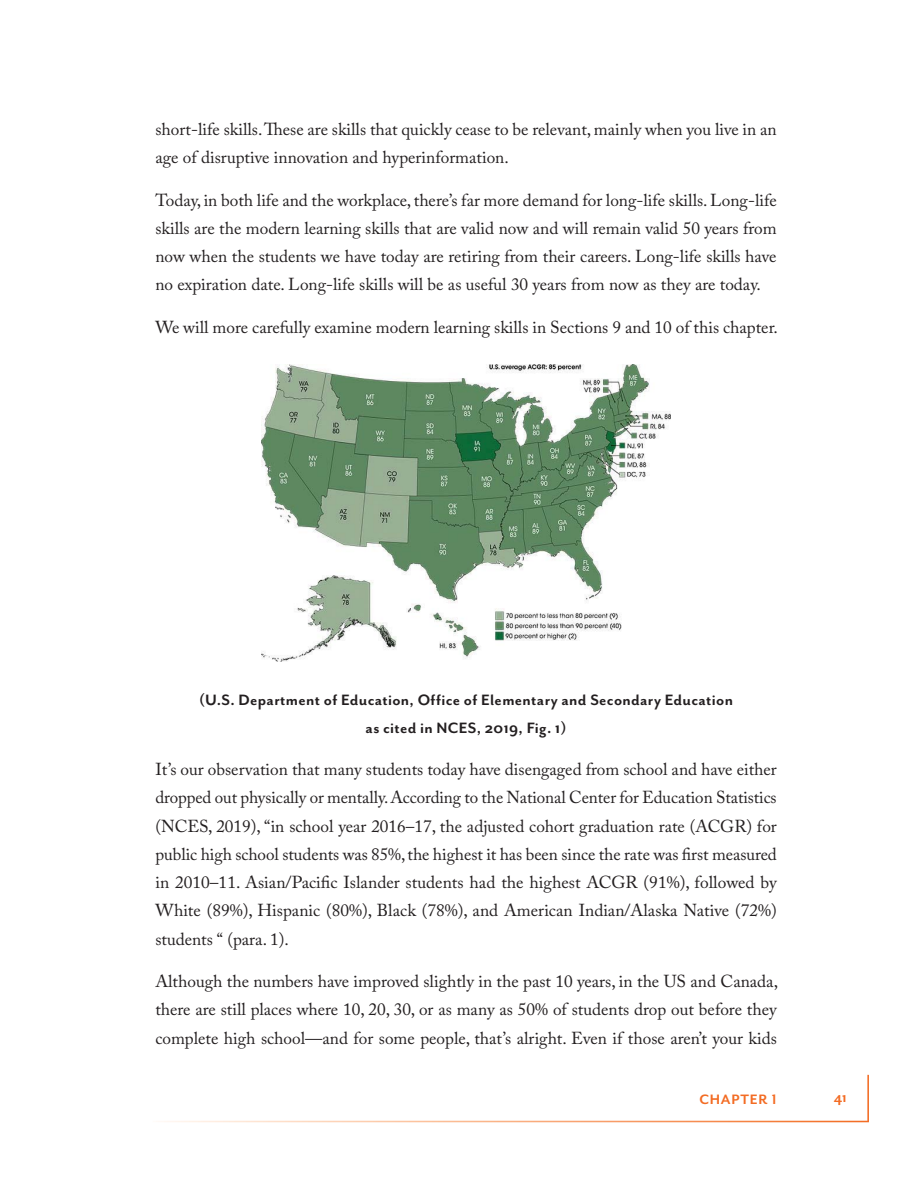
<style>
.page{position:relative;width:918px;height:1188px;background:#fff}
.page>*{position:absolute;margin:0;border:0;box-sizing:border-box;transform-origin:0 0}
.t1{font:17.25px/28.2px "Adobe Caslon Pro";color:#231f20;text-align:justify}
.t2{font:700 17.25px/28.2px "Mr Eaves San OT";letter-spacing:.02em;color:#231f20;text-align:center}
.t3{font:700 15.75px "Mr Eaves San OT";letter-spacing:.05em;color:#f36c24}
</style>
<div class="page">
<svg style="left:164px;top:1075px;width:705px;height:47px"></svg>
<img style="left:261px;top:365px;width:410px;height:297px">
<p class="t1" style="left:155px;top:117px;width:623px">short-life skills. These are skills that quickly cease to be relevant, mainly when you live in an age of disruptive innovation and hyperinformation.</p>
<p class="t1" style="left:155px;top:188px;width:623px">Today, in both life and the workplace, there’s far more demand for long-life skills. Long-life skills are the modern learning skills that are valid now and will remain valid 50 years from now when the students we have today are retiring from their careers. Long-life skills have no expiration date. Long-life skills will be as useful 30 years from now as they are today.</p>
<p class="t1" style="left:155px;top:315px;width:624px">We will more carefully examine modern learning skills in Sections 9 and 10 of this chapter.</p>
<p class="t2" style="left:199px;top:687px;width:536px">(U.S. Department of Education, Office of Elementary and Secondary Education as cited in NCES, 2019, Fig. 1)</p>
<p class="t1" style="left:155px;top:758px;width:623px">It’s our observation that many students today have disengaged from school and have either dropped out physically or mentally. According to the National Center for Education Statistics (NCES, 2019), “in school year 2016–17, the adjusted cohort graduation rate (ACGR) for public high school students was 85%, the highest it has been since the rate was first measured in 2010–11. Asian/Pacific Islander students had the highest ACGR (91%), followed by White (89%), Hispanic (80%), Black (78%), and American Indian/Alaska Native (72%) students “ (para. 1).</p>
<p class="t1" style="left:155px;top:969px;width:624px">Although the numbers have improved slightly in the past 10 years, in the US and Canada, there are still places where 10, 20, 30, or as many as 50% of students drop out before they complete high school—and for some people, that’s alright. Even if those aren’t your kids</p>
<p class="t3" style="left:699px;top:1094px;width:79px">CHAPTER 1</p>
<p class="t3" style="left:834px;top:1092px;width:15px">41</p>
</div>
